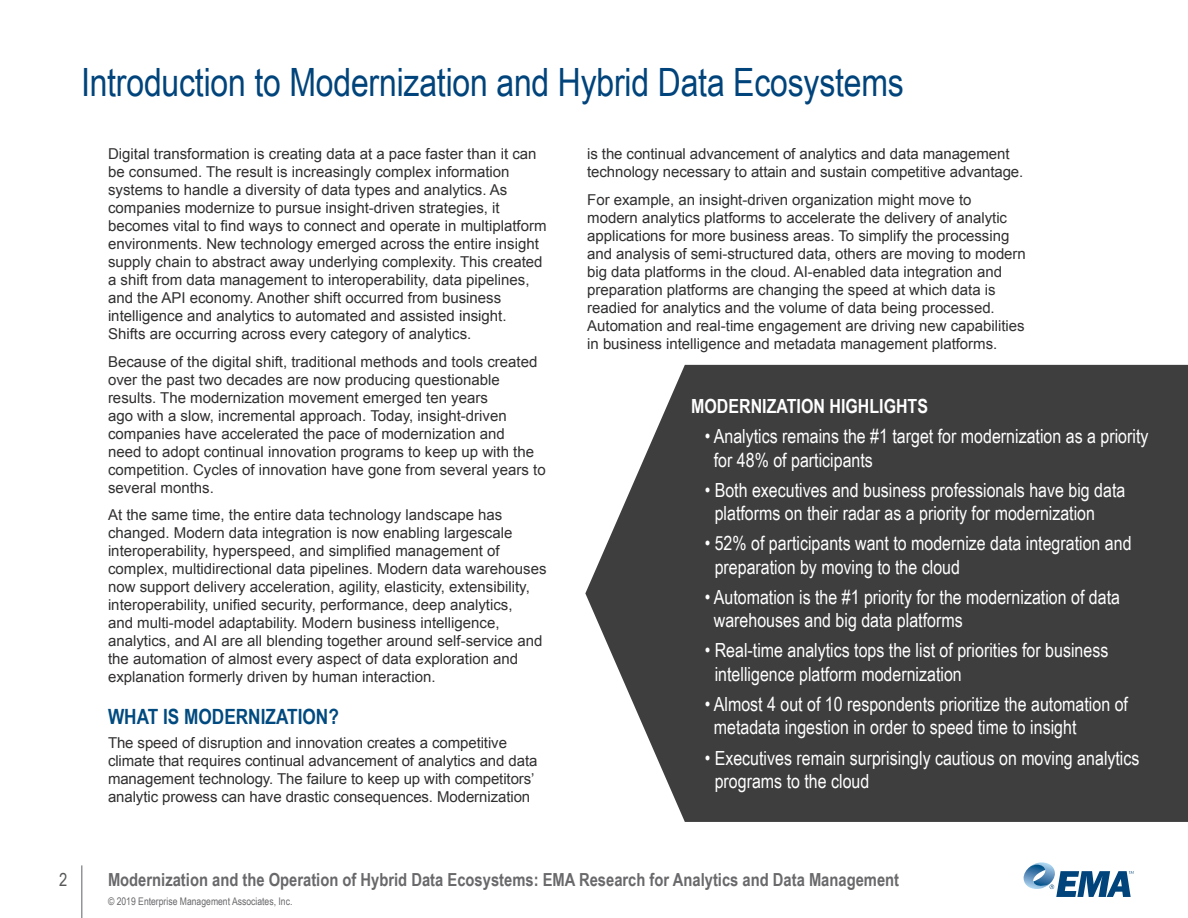
<style>
.page{position:relative;width:1188px;height:918px;background:#fff}
.page>*{position:absolute;margin:0;border:0;box-sizing:border-box;transform-origin:0 0}
.Heading_1{font:39px "Arial Narrow";letter-spacing:-.005em;color:#00447b}
.SUBHEAD_1{font:700 21px "Arial Narrow";color:#004a80}
.SIDEBAR{font:19.5px/23.4px "Arial Narrow";color:#fff}
.SIDEBAR-2{font:700 19.5px "Arial Narrow";color:#fff}
.t1{font:700 18px "Arial Narrow";color:#69696c}
.t2{font:18px "Arial Narrow";color:#57585a}
.t3{font:15px/18px "Arial";color:#312f30}
.t4{font:10.5px "Arial Narrow";color:#69696c}
</style>
<div class="page">
<svg style="left:1023px;top:862px;width:111px;height:35px"></svg>
<hr style="left:81px;top:865px;width:1px;height:53px;background:#939598">
<svg style="left:585px;top:365px;width:603px;height:457px;fill:#3e3e3f"></svg>
<p class="Heading_1" style="left:81px;top:54px;width:824px">Introduction to Modernization and Hybrid Data Ecosystems</p>
<p class="t3" style="left:108px;top:145px;width:440px">Digital transformation is creating data at a pace faster than it can be consumed. The result is increasingly complex information systems to handle a diversity of data types and analytics. As companies modernize to pursue insight-driven strategies, it becomes vital to find ways to connect and operate in multiplatform environments. New technology emerged across the entire insight supply chain to abstract away underlying complexity. This created a shift from data management to interoperability, data pipelines, and the API economy. Another shift occurred from business intelligence and analytics to automated and assisted insight.<br>Shifts are occurring across every category of analytics.</p>
<p class="t3" style="left:108px;top:353px;width:439px">Because of the digital shift, traditional methods and tools created over the past two decades are now producing questionable results. The modernization movement emerged ten years<br>ago with a slow, incremental approach. Today, insight-driven companies have accelerated the pace of modernization and<br>need to adopt continual innovation programs to keep up with the competition. Cycles of innovation have gone from several years to several months.</p>
<p class="t3" style="left:108px;top:506px;width:440px">At the same time, the entire data technology landscape has changed. Modern data integration is now enabling largescale interoperability, hyperspeed, and simplified management of complex, multidirectional data pipelines. Modern data warehouses now support delivery acceleration, agility, elasticity, extensibility, interoperability, unified security, performance, deep analytics,<br>and multi-model adaptability. Modern business intelligence, analytics, and AI are all blending together around self-service and the automation of almost every aspect of data exploration and explanation formerly driven by human interaction.</p>
<p class="SUBHEAD_1" style="left:108px;top:700px;width:232px">WHAT IS MODERNIZATION?</p>
<p class="t3" style="left:108px;top:734px;width:431px">The speed of disruption and innovation creates a competitive climate that requires continual advancement of analytics and data management technology. The failure to keep up with competitors’ analytic prowess can have drastic consequences. Modernization</p>
<p class="t3" style="left:587px;top:145px;width:438px">is the continual advancement of analytics and data management technology necessary to attain and sustain competitive advantage.</p>
<p class="t3" style="left:587px;top:191px;width:440px">For example, an insight-driven organization might move to modern analytics platforms to accelerate the delivery of analytic applications for more business areas. To simplify the processing and analysis of semi-structured data, others are moving to modern big data platforms in the cloud. AI-enabled data integration and preparation platforms are changing the speed at which data is readied for analytics and the volume of data being processed.<br>Automation and real-time engagement are driving new capabilities in business intelligence and metadata management platforms.</p>
<p class="SIDEBAR-2" style="left:691px;top:391px;width:238px">MODERNIZATION HIGHLIGHTS</p>
<p class="SIDEBAR" style="left:714px;top:424px;width:436px;text-indent:-9px">• Analytics remains the #1 target for modernization as a priority for 48% of participants</p>
<p class="SIDEBAR" style="left:715px;top:477px;width:412px;text-indent:-10px">• Both executives and business professionals have big data platforms on their radar as a priority for modernization</p>
<p class="SIDEBAR" style="left:715px;top:531px;width:418px;text-indent:-10px">• 52% of participants want to modernize data integration and preparation by moving to the cloud</p>
<p class="SIDEBAR" style="left:714px;top:585px;width:408px;text-indent:-9px">• Automation is the #1 priority for the modernization of data warehouses and big data platforms</p>
<p class="SIDEBAR" style="left:715px;top:638px;width:395px;text-indent:-10px">• Real-time analytics tops the list of priorities for business intelligence platform modernization</p>
<p class="SIDEBAR" style="left:714px;top:692px;width:416px;text-indent:-9px">• Almost 4 out of 10 respondents prioritize the automation of metadata ingestion in order to speed time to insight</p>
<p class="SIDEBAR" style="left:715px;top:745px;width:426px;text-indent:-10px">• Executives remain surprisingly cautious on moving analytics programs to the cloud</p>
<p class="t2" style="left:59px;top:866px;width:10px">2</p>
<p class="t1" style="left:108px;top:866px;width:793px">Modernization and the Operation of Hybrid Data Ecosystems: EMA Research for Analytics and Data Management</p>
<p class="t4" style="left:108px;top:893px;width:186px">© 2019 Enterprise Management Associates, Inc.</p>
</div>
